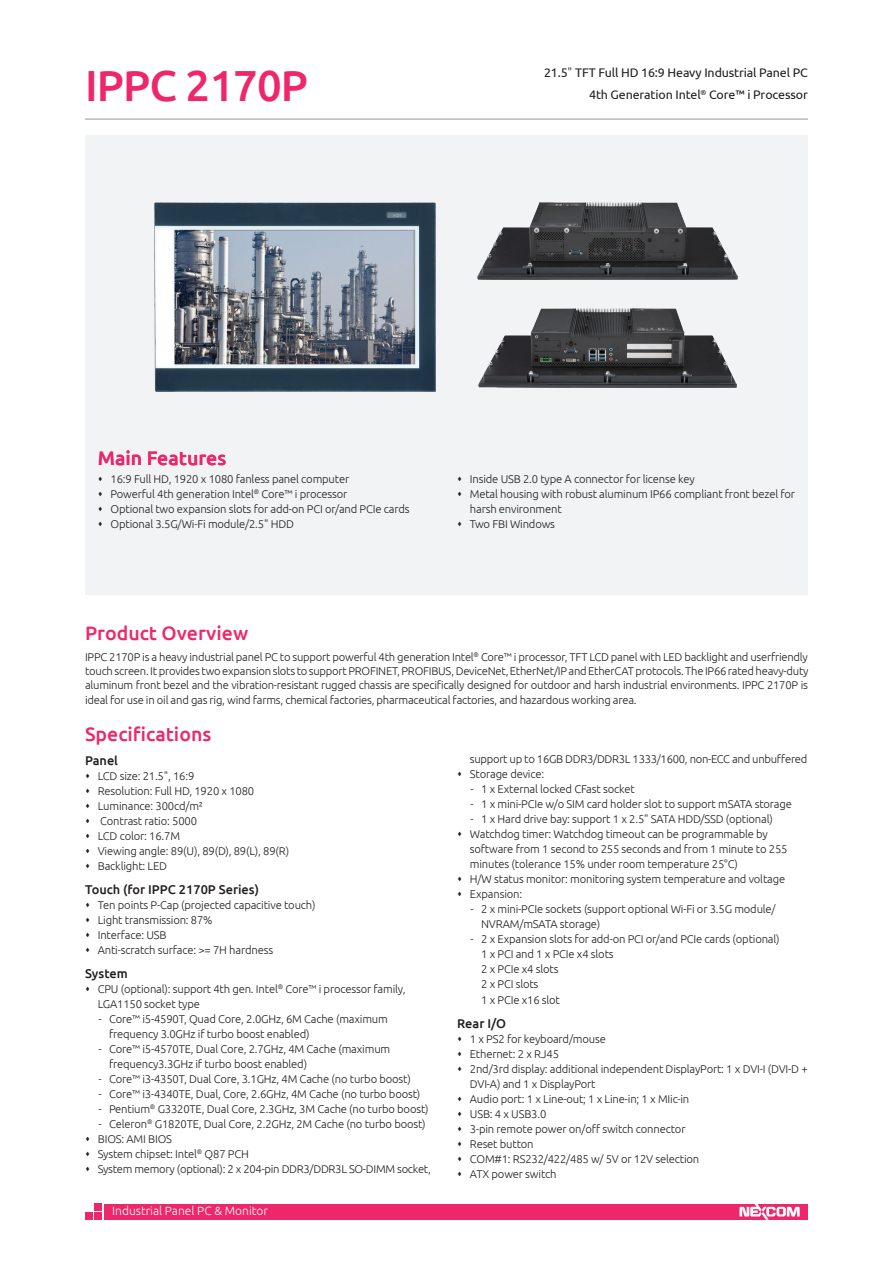
<style>
.page{position:relative;width:893px;height:1263px;background:#fff}
.page>*{position:absolute;margin:0;border:0;box-sizing:border-box;transform-origin:0 0}
.model_name{font:500 43.5px "Ubuntu";letter-spacing:-.02em;color:#ed2769}
.t1{font:500 19.5px "Ubuntu";color:#ed2769}
.item{font:500 12.75px "Ubuntu";color:#231f20}
.model_describe{font:12.45px "Ubuntu";letter-spacing:-.01em;color:#231f20}
.t2{font:300 12px "Ubuntu";color:#fff}
.product_overview{font:300 11.25px/15px "Ubuntu";letter-spacing:-.015em;color:#231f20}
.s1{font-weight:300}
</style>
<div class="page">
<div style="left:104px;top:1204px;width:704px;height:15px;background:#ed2769"></div>
<div style="left:94px;top:1203px;width:7px;height:7px;background:#ed2769"></div>
<div style="left:94px;top:1213px;width:7px;height:7px;background:#ed2769"></div>
<div style="left:85px;top:1213px;width:7px;height:7px;background:#ed2769"></div>
<svg style="left:739px;top:1204px;width:61px;height:15px"></svg>
<hr style="left:85px;top:119px;width:723px;height:1px;background:#939598">
<div style="left:85px;top:136px;width:723px;height:459px;background:#f2f3f4"></div>
<img style="left:155px;top:202px;width:281px;height:189px">
<img style="left:478px;top:202px;width:259px;height:77px">
<img style="left:479px;top:309px;width:258px;height:79px">
<p class="model_name" style="left:85px;top:58px;width:224px">IPPC 2170P</p>
<p class="model_describe" style="left:544px;top:65px;width:265px">21.5<span class="s1">"</span> TFT Full HD 16:9 Heavy Industrial Panel PC</p>
<p class="model_describe" style="left:589px;top:87px;width:220px">4th Generation Intel<sup>®</sup> Core™ i Processor</p>
<h2 class="t1" style="left:98px;top:446px;width:130px">Main Features</h2>
<p class="product_overview" style="left:111px;top:471px;width:240px">16:9 Full HD, 1920 x 1080 fanless panel computer</p>
<p class="product_overview" style="left:111px;top:486px;width:238px">Powerful 4th generation Intel<sup>®</sup> Core™ i processor</p>
<p class="product_overview" style="left:111px;top:501px;width:300px">Optional two expansion slots for add-on PCI or/and PCIe cards</p>
<p class="product_overview" style="left:111px;top:516px;width:185px">Optional 3.5G/Wi-Fi module/2.5" HDD</p>
<p class="product_overview" style="left:470px;top:471px;width:226px">Inside USB 2.0 type A connector for license key</p>
<p class="product_overview" style="left:470px;top:486px;width:327px">Metal housing with robust aluminum IP66 compliant front bezel for harsh environment</p>
<p class="product_overview" style="left:470px;top:516px;width:87px">Two FBI Windows</p>
<p class="t1" style="left:85px;top:621px;width:165px">Product Overview</p>
<p class="product_overview" style="left:85px;top:649px;width:725px;line-height:14.2px;text-align:justify">IPPC 2170P is a heavy industrial panel PC to support powerful 4th generation Intel<sup>®</sup> Core™ i processor, TFT LCD panel with LED backlight and userfriendly touch screen. It provides two expansion slots to support PROFINET, PROFIBUS, DeviceNet, EtherNet/IP and EtherCAT protocols. The IP66 rated heavy-duty aluminum front bezel and the vibration-resistant rugged chassis are specifically designed for outdoor and harsh industrial environments. IPPC 2170P is ideal for use in oil and gas rig, wind farms, chemical factories, pharmaceutical factories, and hazardous working area.</p>
<p class="t1" style="left:85px;top:721px;width:128px">Specifications</p>
<p class="item" style="left:85px;top:752px;width:35px">Panel</p>
<p class="product_overview" style="left:98px;top:768px;width:98px">LCD size: 21.5", 16:9</p>
<p class="product_overview" style="left:98px;top:783px;width:158px">Resolution: Full HD, 1920 x 1080</p>
<p class="product_overview" style="left:98px;top:798px;width:107px">Luminance: 300cd/m²</p>
<p class="product_overview" style="left:100px;top:813px;width:98px">Contrast ratio: 5000</p>
<p class="product_overview" style="left:98px;top:828px;width:84px">LCD color: 16.7M</p>
<p class="product_overview" style="left:98px;top:843px;width:193px">Viewing angle: 89(U), 89(D), 89(L), 89(R)</p>
<p class="product_overview" style="left:98px;top:858px;width:71px">Backlight: LED</p>
<p class="item" style="left:85px;top:881px;width:176px">Touch (for IPPC 2170P Series)</p>
<p class="product_overview" style="left:98px;top:897px;width:219px">Ten points P-Cap (projected capacitive touch)</p>
<p class="product_overview" style="left:98px;top:912px;width:116px">Light transmission: 87%</p>
<p class="product_overview" style="left:98px;top:927px;width:70px">Interface: USB</p>
<p class="product_overview" style="left:98px;top:942px;width:177px">Anti-scratch surface: &gt;= 7H hardness</p>
<p class="item" style="left:85px;top:965px;width:44px">System</p>
<p class="product_overview" style="left:98px;top:981px;width:309px">CPU (optional): support 4th gen. Intel<sup>®</sup> Core™ i processor family,<br>LGA1150 socket type</p>
<p class="product_overview" style="left:109px;top:1011px;width:280px;text-indent:-10px">- Core™ i5-4590T, Quad Core, 2.0GHz, 6M Cache (maximum frequency 3.0GHz if turbo boost enabled)</p>
<p class="product_overview" style="left:109px;top:1041px;width:283px;text-indent:-10px">- Core™ i5-4570TE, Dual Core, 2.7GHz, 4M Cache (maximum frequency3.3GHz if turbo boost enabled)</p>
<p class="product_overview" style="left:99px;top:1071px;width:314px">- Core™ i3-4350T, Dual Core, 3.1GHz, 4M Cache (no turbo boost)</p>
<p class="product_overview" style="left:99px;top:1086px;width:323px">- Core™ i3-4340TE, Dual, Core, 2.6GHz, 4M Cache (no turbo boost)</p>
<p class="product_overview" style="left:99px;top:1101px;width:332px">- Pentium<sup>®</sup> G3320TE, Dual Core, 2.3GHz, 3M Cache (no turbo boost)</p>
<p class="product_overview" style="left:99px;top:1116px;width:329px">- Celeron<sup>®</sup> G1820TE, Dual Core, 2.2GHz, 2M Cache (no turbo boost)</p>
<p class="product_overview" style="left:98px;top:1131px;width:76px">BIOS: AMI BIOS</p>
<p class="product_overview" style="left:98px;top:1146px;width:153px">System chipset: Intel<sup>®</sup> Q87 PCH</p>
<p class="product_overview" style="left:98px;top:1161px;width:335px">System memory (optional): 2 x 204-pin DDR3/DDR3L SO-DIMM socket,</p>
<p class="t2" style="left:112px;top:1203px;width:157px">Industrial Panel PC &amp; Monitor</p>
<p class="product_overview" style="left:470px;top:751px;width:339px">support up to 16GB DDR3/DDR3L 1333/1600, non-ECC and unbuffered</p>
<p class="product_overview" style="left:470px;top:766px;width:76px">Storage device:</p>
<p class="product_overview" style="left:471px;top:781px;width:166px">- 1 x External locked CFast socket</p>
<p class="product_overview" style="left:471px;top:796px;width:323px">- 1 x mini-PCIe w/o SIM card holder slot to support mSATA storage</p>
<p class="product_overview" style="left:471px;top:811px;width:304px">- 1 x Hard drive bay: support 1 x 2.5" SATA HDD/SSD (optional)</p>
<p class="product_overview" style="left:470px;top:826px;width:319px">Watchdog timer: Watchdog timeout can be programmable by software from 1 second to 255 seconds and from 1 minute to 255 minutes (tolerance 15% under room temperature 25°C)</p>
<p class="product_overview" style="left:470px;top:871px;width:317px">H/W status monitor: monitoring system temperature and voltage</p>
<p class="product_overview" style="left:470px;top:886px;width:54px">Expansion:</p>
<p class="product_overview" style="left:481px;top:901px;width:296px;text-indent:-10px">- 2 x mini-PCIe sockets (support optional Wi-Fi or 3.5G module/<br>NVRAM/mSATA storage)</p>
<p class="product_overview" style="left:481px;top:931px;width:300px;text-indent:-10px">- 2 x Expansion slots for add-on PCI or/and PCIe cards (optional)<br>1 x PCI and 1 x PCIe x4 slots<br>2 x PCIe x4 slots<br>2 x PCI slots</p>
<p class="product_overview" style="left:481px;top:992px;width:80px">1 x PCIe x16 slot</p>
<p class="item" style="left:457px;top:1016px;width:51px">Rear I/O</p>
<p class="product_overview" style="left:470px;top:1031px;width:137px">1 x PS2 for keyboard/mouse</p>
<p class="product_overview" style="left:470px;top:1046px;width:91px">Ethernet: 2 x RJ45</p>
<p class="product_overview" style="left:470px;top:1061px;width:339px">2nd/3rd display: additional independent DisplayPort: 1 x DVI-I (DVI-D +<br>DVI-A) and 1 x DisplayPort</p>
<p class="product_overview" style="left:470px;top:1091px;width:221px">Audio port: 1 x Line-out; 1 x Line-in; 1 x MIic-in</p>
<p class="product_overview" style="left:470px;top:1106px;width:78px">USB: 4 x USB3.0</p>
<p class="product_overview" style="left:470px;top:1121px;width:217px">3-pin remote power on/off switch connector</p>
<p class="product_overview" style="left:470px;top:1136px;width:65px">Reset button</p>
<p class="product_overview" style="left:470px;top:1151px;width:231px">COM#1: RS232/422/485 w/ 5V or 12V selection</p>
<p class="product_overview" style="left:470px;top:1166px;width:88px">ATX power switch</p>
</div>
